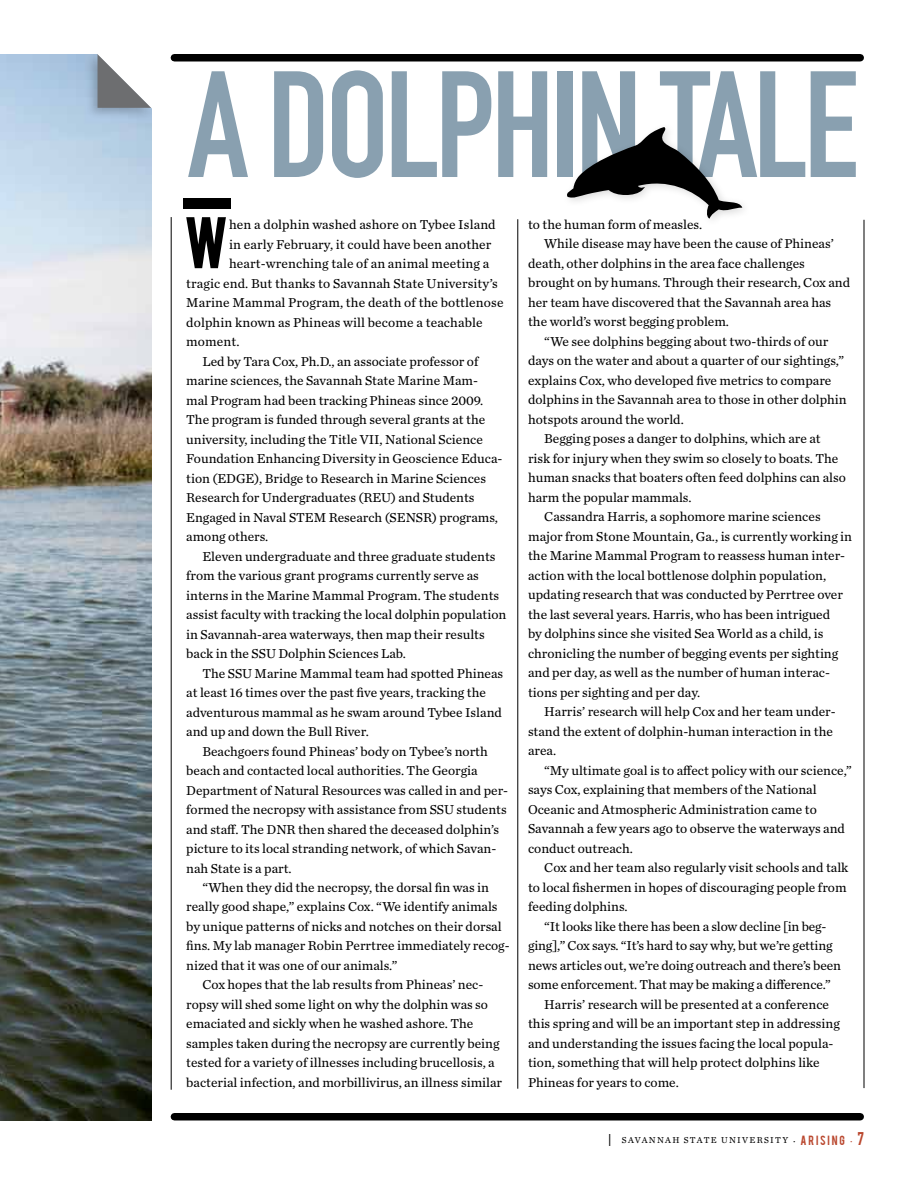
<style>
.page{position:relative;width:918px;height:1188px;background:#fff}
.page>*{position:absolute;margin:0;border:0;box-sizing:border-box;transform-origin:0 0}
.t1{font:700 148.5px "DIN Condensed";letter-spacing:-.03em;color:#89a0b0}
.t2{font:57.3px "Bebas";color:#000}
.t3{font:13.5px/19.5px "Chronicle Text G2";color:#000}
.t4{font:9px "Chronicle Text G2";letter-spacing:.15em;color:#000}
.s1{font-family:"DIN Condensed";font-weight:700;font-size:12px}
.s2{font-size:10.5px}
.s3{font-family:"Bebas";font-size:10.5px;color:#ba482f}
.s4{font-size:10.5px;color:#ba482f}
.s5{font-family:"DIN Condensed";font-weight:700;font-size:18px;color:#ba482f}
</style>
<div class="page">
<img style="left:0;top:54px;width:151px;height:1066px">
<hr style="left:864px;top:220px;width:1px;height:868px;background:#000">
<hr style="left:518px;top:219px;width:1px;height:870px;background:#000">
<hr style="left:171px;top:217px;width:1px;height:873px;background:#000">
<div style="left:184px;top:198px;width:47px;height:10px;background:#000"></div>
<svg style="left:567px;top:127px;width:175px;height:92px"></svg>
<div style="left:174px;top:54px;width:686px;height:8px;background:#000"></div>
<div style="left:174px;top:1113px;width:686px;height:7px;background:#000"></div>
<div style="left:85px;top:51px;width:70px;height:69px;background:#acc5e0"></div>
<svg style="left:87px;top:51px;width:68px;height:65px;background:#b6bdc4"></svg>
<h1 class="t1" style="left:188px;top:38px;width:672px">A DOLPHIN TALE</h1>
<h2 class="t2" style="left:184px;top:201px;width:46px">W</h2>
<p class="t3" style="left:229px;top:214px;width:268px">hen a dolphin washed ashore on Tybee Island</p>
<p class="t3" style="left:528px;top:214px;width:176px">to the human form of measles.</p>
<p class="t3" style="left:544px;top:233px;width:291px">While disease may have been the cause of Phineas’</p>
<p class="t3" style="left:528px;top:253px;width:278px">death, other dolphins in the area face challenges</p>
<p class="t3" style="left:528px;top:272px;width:324px">brought on by humans. Through their research, Cox and</p>
<p class="t3" style="left:528px;top:292px;width:305px">her team have discovered that the Savannah area has</p>
<p class="t3" style="left:528px;top:311px;width:202px">the world’s worst begging problem.</p>
<p class="t3" style="left:544px;top:331px;width:285px">“We see dolphins begging about two-thirds of our</p>
<p class="t3" style="left:528px;top:350px;width:317px">days on the water and about a quarter of our sightings,”</p>
<p class="t3" style="left:528px;top:370px;width:305px">explains Cox, who developed five metrics to compare</p>
<p class="t3" style="left:528px;top:389px;width:320px">dolphins in the Savannah area to those in other dolphin</p>
<p class="t3" style="left:528px;top:409px;width:157px">hotspots around the world.</p>
<p class="t3" style="left:544px;top:428px;width:278px">Begging poses a danger to dolphins, which are at</p>
<p class="t3" style="left:528px;top:448px;width:312px">risk for injury when they swim so closely to boats. The</p>
<p class="t3" style="left:528px;top:467px;width:319px">human snacks that boaters often feed dolphins can also</p>
<p class="t3" style="left:528px;top:487px;width:165px">harm the popular mammals.</p>
<p class="t3" style="left:544px;top:506px;width:278px">Cassandra Harris, a sophomore marine sciences</p>
<p class="t3" style="left:528px;top:526px;width:325px">major from Stone Mountain, Ga., is currently working in</p>
<p class="t3" style="left:528px;top:545px;width:319px">the Marine Mammal Program to reassess human inter-</p>
<p class="t3" style="left:528px;top:565px;width:300px">action with the local bottlenose dolphin population,</p>
<p class="t3" style="left:528px;top:584px;width:316px">updating research that was conducted by Perrtree over</p>
<p class="t3" style="left:528px;top:604px;width:304px">the last several years. Harris, who has been intrigued</p>
<p class="t3" style="left:528px;top:623px;width:297px">by dolphins since she visited Sea World as a child, is</p>
<p class="t3" style="left:528px;top:643px;width:312px">chronicling the number of begging events per sighting</p>
<p class="t3" style="left:528px;top:662px;width:303px">and per day, as well as the number of human interac-</p>
<p class="t3" style="left:528px;top:682px;width:174px">tions per sighting and per day.</p>
<p class="t3" style="left:528px;top:701px;width:309px">Harris’ research will help Cox and her team under-</p>
<p class="t3" style="left:528px;top:721px;width:306px">stand the extent of dolphin-human interaction in the</p>
<p class="t3" style="left:528px;top:740px;width:30px">area.</p>
<p class="t3" style="left:544px;top:760px;width:309px">“My ultimate goal is to affect policy with our science,”</p>
<p class="t3" style="left:528px;top:779px;width:290px">says Cox, explaining that members of the National</p>
<p class="t3" style="left:528px;top:799px;width:290px">Oceanic and Atmospheric Administration came to</p>
<p class="t3" style="left:528px;top:818px;width:318px">Savannah a few years ago to observe the waterways and</p>
<p class="t3" style="left:528px;top:838px;width:106px">conduct outreach.</p>
<p class="t3" style="left:544px;top:857px;width:306px">Cox and her team also regularly visit schools and talk</p>
<p class="t3" style="left:528px;top:877px;width:320px">to local fishermen in hopes of discouraging people from</p>
<p class="t3" style="left:528px;top:896px;width:101px">feeding dolphins.</p>
<p class="t3" style="left:544px;top:916px;width:284px">“It looks like there has been a slow decline [in beg-</p>
<p class="t3" style="left:528px;top:935px;width:306px">ging],” Cox says. “It’s hard to say why, but we’re getting</p>
<p class="t3" style="left:528px;top:955px;width:314px">news articles out, we’re doing outreach and there’s been</p>
<p class="t3" style="left:528px;top:974px;width:304px">some enforcement. That may be making a difference.”</p>
<p class="t3" style="left:528px;top:994px;width:302px">Harris’ research will be presented at a conference</p>
<p class="t3" style="left:528px;top:1013px;width:313px">this spring and will be an important step in addressing</p>
<p class="t3" style="left:528px;top:1033px;width:307px">and understanding the issues facing the local popula-</p>
<p class="t3" style="left:528px;top:1052px;width:293px">tion, something that will help protect dolphins like</p>
<p class="t3" style="left:528px;top:1072px;width:152px">Phineas for years to come.</p>
<p class="t3" style="left:229px;top:234px;width:264px">in early February, it could have been another</p>
<p class="t3" style="left:229px;top:253px;width:262px">heart-wrenching tale of an animal meeting a</p>
<p class="t3" style="left:186px;top:273px;width:313px">tragic end. But thanks to Savannah State University’s</p>
<p class="t3" style="left:186px;top:292px;width:319px">Marine Mammal Program, the death of the bottlenose</p>
<p class="t3" style="left:186px;top:312px;width:298px">dolphin known as Phineas will become a teachable</p>
<p class="t3" style="left:186px;top:331px;width:55px">moment.</p>
<p class="t3" style="left:202px;top:351px;width:278px">Led by Tara Cox, Ph.D., an associate professor of</p>
<p class="t3" style="left:186px;top:370px;width:293px">marine sciences, the Savannah State Marine Mam-</p>
<p class="t3" style="left:186px;top:390px;width:299px">mal Program had been tracking Phineas since 2009.</p>
<p class="t3" style="left:186px;top:409px;width:301px">The program is funded through several grants at the</p>
<p class="t3" style="left:186px;top:429px;width:298px">university, including the Title VII, National Science</p>
<p class="t3" style="left:186px;top:448px;width:318px">Foundation Enhancing Diversity in Geoscience Educa-</p>
<p class="t3" style="left:186px;top:468px;width:301px">tion (EDGE), Bridge to Research in Marine Sciences</p>
<p class="t3" style="left:186px;top:487px;width:188px">Research for Undergraduates (REU</p>
<p class="t3" style="left:391px;top:487px;width:85px">) and Students</p>
<p class="t3" style="left:186px;top:507px;width:112px">Engaged in Naval STE</p>
<p class="t3" style="left:314px;top:507px;width:86px">M Research (SENSR</p>
<p class="t3" style="left:432px;top:507px;width:68px">) programs,</p>
<p class="t3" style="left:186px;top:526px;width:322px">among others.<br>Eleven undergraduate and three graduate students from the various grant programs currently serve as interns in the Marine Mammal Program. The students assist faculty with tracking the local dolphin population in Savannah-area waterways, then map their results back in the SSU</p>
<p class="t3" style="left:278px;top:643px;width:129px">Dolphin Sciences Lab.</p>
<p class="t3" style="left:186px;top:663px;width:318px;text-indent:68px">Marine Mammal team had spotted Phineas at least 16 times over the past five years, tracking the adventurous mammal as he swam around Tybee Island and up and down the Bull River.</p>
<p class="t3" style="left:186px;top:741px;width:323px;text-indent:16px">Beachgoers found Phineas’ body on Tybee’s north beach and contacted local authorities. The Georgia Department of Natural Resources was called in and per&shy;formed the necropsy with assistance from SSU</p>
<p class="t3" style="left:186px;top:663px;width:51px">The SSU</p>
<p class="t3" style="left:186px;top:799px;width:322px;text-indent:270px">students and staff. The DNR then shared the deceased dolphin’s picture to its local stranding network, of which Savan&shy;nah State is a part.</p>
<p class="t3" style="left:202px;top:877px;width:288px">“When they did the necropsy, the dorsal fin was in</p>
<p class="t3" style="left:186px;top:897px;width:313px">really good shape,” explains Cox. “We identify animals</p>
<p class="t3" style="left:186px;top:916px;width:317px">by unique patterns of nicks and notches on their dorsal</p>
<p class="t3" style="left:186px;top:935px;width:325px">fins. My lab manager Robin Perrtree immediately recog-</p>
<p class="t3" style="left:186px;top:955px;width:213px">nized that it was one of our animals.”</p>
<p class="t3" style="left:202px;top:974px;width:282px">Cox hopes that the lab results from Phineas’ nec-</p>
<p class="t3" style="left:186px;top:994px;width:303px">ropsy will shed some light on why the dolphin was so</p>
<p class="t3" style="left:186px;top:1013px;width:289px">emaciated and sickly when he washed ashore. The</p>
<p class="t3" style="left:186px;top:1033px;width:315px">samples taken during the necropsy are currently being</p>
<p class="t3" style="left:186px;top:1052px;width:310px">tested for a variety of illnesses including brucellosis, a</p>
<p class="t3" style="left:186px;top:1072px;width:317px">bacterial infection, and morbillivirus, an illness similar</p>
<p class="t4" style="left:609px;top:1134px;width:257px"><span class="s1">|</span> savannah state university <span class="s2">·</span> <span class="s3">ARISING</span> <span class="s4">·</span> <span class="s5">7</span></p>
</div>
